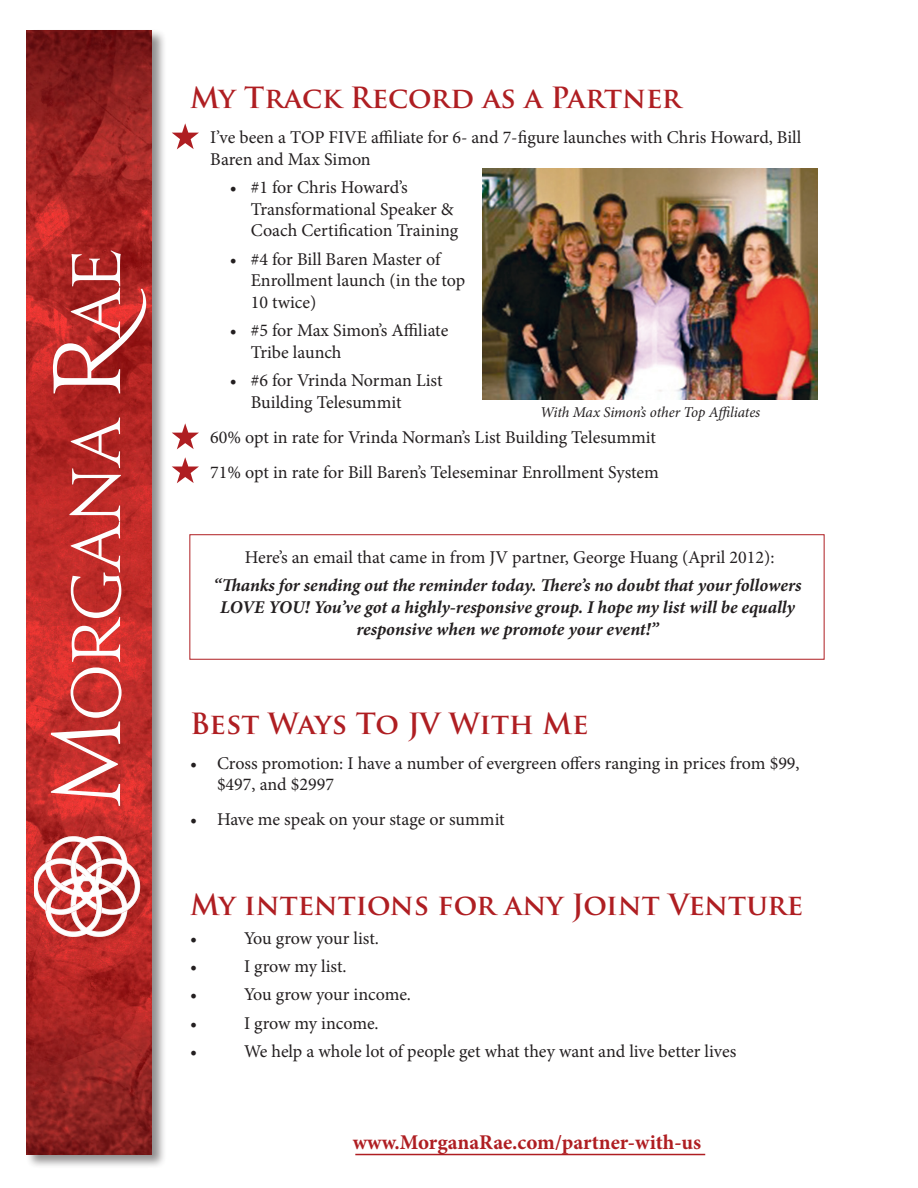
<style>
.page{position:relative;width:918px;height:1188px;background:#fff}
.page>*{position:absolute;margin:0;border:0;box-sizing:border-box;transform-origin:0 0}
.t1{font:86.4px "Jupiter Alts";color:#fefefe}
.t2{font:62.25px "Jupiter";color:#fefefe}
.t3{font:700 28.5px "Trajan Pro";color:#af1e22}
.t4{font:700 21px "Minion Pro";color:#af1e22}
.t5{font:18px/21.6px "Minion Pro";letter-spacing:-.005em;color:#231f20}
.t6{font:italic 700 18px/21.6px "Minion Pro";letter-spacing:-.005em;color:#231f20;text-align:center}
.t7{font:italic 15px "Minion Pro";letter-spacing:-.01em;color:#231f20}
.s1{font-size:85.2px}
</style>
<div class="page">
<img style="left:483px;top:169px;width:335px;height:231px">
<svg style="left:172px;top:123px;width:27px;height:26px"></svg>
<svg style="left:172px;top:423px;width:27px;height:26px"></svg>
<svg style="left:172px;top:457px;width:27px;height:26px"></svg>
<div style="left:189px;top:534px;width:636px;height:126px;border:1px solid #af1e22"></div>
<div style="left:25px;top:28px;width:142px;height:1141px;background:#231f20;opacity:.5"></div>
<img style="left:27px;top:30px;width:125px;height:1125px">
<svg style="left:34px;top:836px;width:106px;height:101px"></svg>
<hr style="left:355px;top:1154px;width:350px;height:1px;background:#af1e22">
<p class="t2" style="left:53px;top:337px;width:89px;rotate:-90deg">ae</p>
<p class="t1" style="left:19px;top:397px;width:110px;rotate:-90deg">r</p>
<p class="t2" style="left:53px;top:806px;width:392px;rotate:-90deg"><span class="s1">m</span>organa</p>
<p class="t3" style="left:190px;top:80px;width:493px">My Track Record as a Partner</p>
<p class="t5" style="left:210px;top:127px;width:593px">I’ve been a TOP FIVE affiliate for 6- and 7-figure launches with Chris Howard, Bill<br>Baren and Max Simon</p>
<p class="t5" style="left:251px;top:177px;width:209px;text-indent:-21px">• #1 for Chris Howard’s<br>Transformational Speaker &amp;<br>Coach Certification Training</p>
<p class="t5" style="left:251px;top:248px;width:216px;text-indent:-21px">• #4 for Bill Baren Master of<br>Enrollment launch (in the top<br>10 twice)</p>
<p class="t5" style="left:251px;top:320px;width:199px;text-indent:-21px">• #5 for Max Simon’s Affiliate<br>Tribe launch</p>
<p class="t5" style="left:251px;top:370px;width:193px;text-indent:-21px">• #6 for Vrinda Norman List<br>Building Telesummit</p>
<p class="t5" style="left:210px;top:426px;width:447px">60% opt in rate for Vrinda Norman’s List Building Telesummit</p>
<p class="t5" style="left:210px;top:461px;width:450px">71% opt in rate for Bill Baren’s Teleseminar Enrollment System</p>
<p class="t7" style="left:540px;top:402px;width:222px">With Max Simon’s other Top Affiliates</p>
<p class="t5" style="left:245px;top:547px;width:531px">Here’s an email that came in from JV partner, George Huang (April 2012):</p>
<p class="t6" style="left:213px;top:574px;width:590px">“Thanks for sending out the reminder today. There’s no doubt that your followers<br>LOVE YOU! You’ve got a highly-responsive group. I hope my list will be equally responsive when we promote your event!”</p>
<p class="t3" style="left:190px;top:705px;width:400px">Best Ways To JV With Me</p>
<p class="t5" style="left:217px;top:752px;width:584px;text-indent:-27px">• Cross promotion: I have a number of evergreen offers ranging in prices from $99, $497, and $2997</p>
<p class="t5" style="left:190px;top:809px;width:316px">• Have me speak on your stage or summit</p>
<p class="t3" style="left:190px;top:887px;width:615px">My intentions for any Joint Venture</p>
<p class="t5" style="left:190px;top:927px;width:9px">•</p>
<p class="t5" style="left:244px;top:927px;width:136px">You grow your list.</p>
<p class="t5" style="left:190px;top:956px;width:9px">•</p>
<p class="t5" style="left:244px;top:956px;width:104px">I grow my list.</p>
<p class="t5" style="left:190px;top:984px;width:9px">•</p>
<p class="t5" style="left:244px;top:984px;width:169px">You grow your income.</p>
<p class="t5" style="left:190px;top:1012px;width:9px">•</p>
<p class="t5" style="left:244px;top:1012px;width:136px">I grow my income.</p>
<p class="t5" style="left:190px;top:1041px;width:9px">•</p>
<p class="t5" style="left:244px;top:1041px;width:494px">We help a whole lot of people get what they want and live better lives</p>
<p class="t4" style="left:353px;top:1128px;width:350px">www.MorganaRae.com/partner-with-us</p>
</div>
